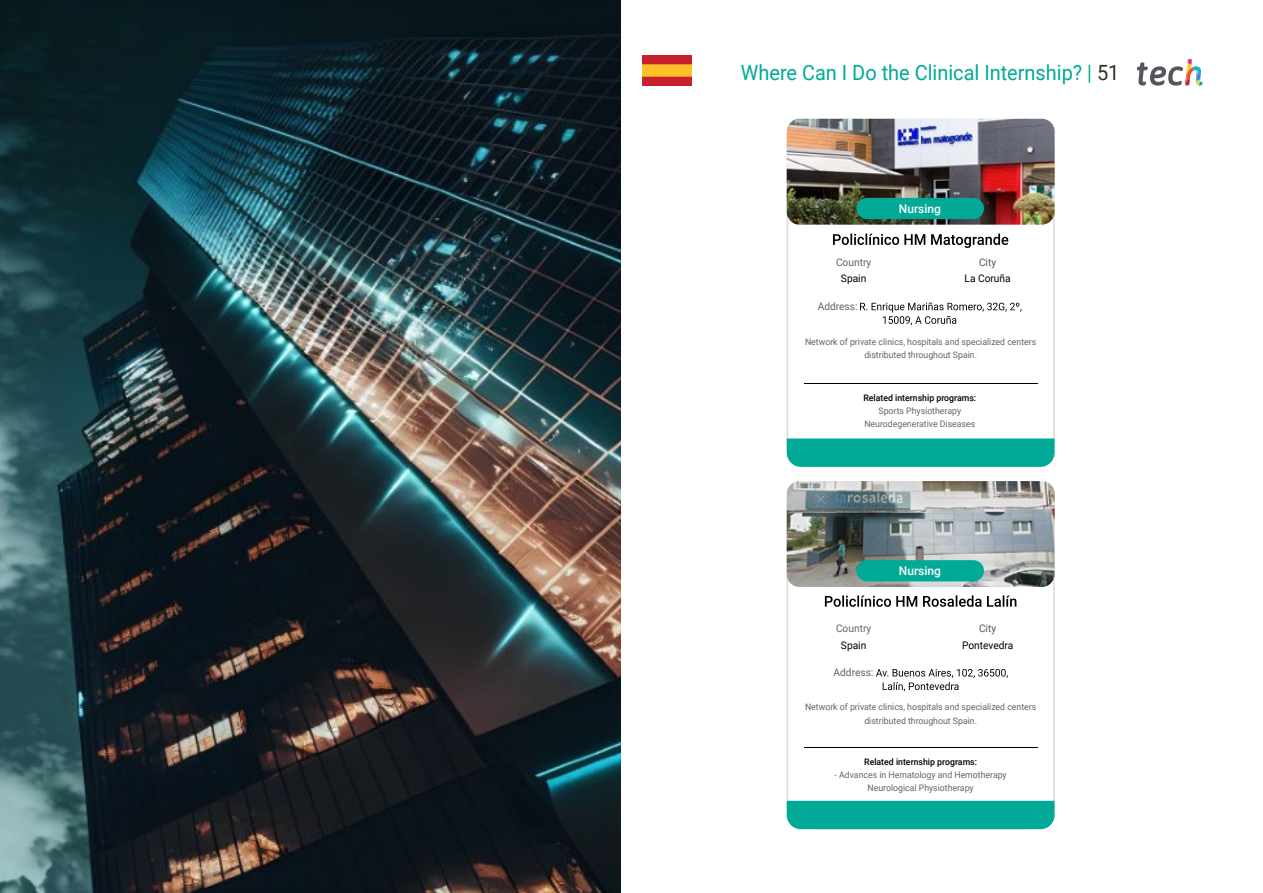
<style>
.page{position:relative;width:1263px;height:893px;background:#fff}
.page>*{position:absolute;margin:0;border:0;box-sizing:border-box;transform-origin:0 0}
.t1{font:21px "Roboto";color:#00a996;scale:.95 1}
.t2{font:500 12px "Roboto";color:#fff}
.t3{font:10.5px "Roboto";color:#61646a}
.t4{font:10.5px "Roboto";color:#000}
.t5{font:10.5px "Roboto";color:#52555b}
.t6{font:9px/13.5px "Roboto";color:#61646a;text-align:center}
.t7{font:500 9px "Roboto";color:#000}
.s1{color:#312e20}
</style>
<div class="page">
<img style="left:0;top:0;width:621px;height:893px">
<svg style="left:1137px;top:59px;width:65px;height:27px"></svg>
<svg style="left:786px;top:118px;width:269px;height:339px"></svg>
<img style="left:787px;top:119px;width:267px;height:106px">
<div style="left:856px;top:198px;width:128px;height:21px;background:#00aa97;border-radius:11px"></div>
<svg style="left:787px;top:438px;width:267px;height:29px;background:#07ac9a"></svg>
<hr style="left:804px;top:383px;width:233px;height:1px;background:#000">
<svg style="left:833px;top:234px;width:175px;height:14px"></svg>
<svg style="left:860px;top:302px;width:161px;height:23px"></svg>
<svg style="left:786px;top:490px;width:269px;height:340px"></svg>
<img style="left:787px;top:481px;width:267px;height:106px">
<div style="left:856px;top:560px;width:128px;height:21px;background:#00aa97;border-radius:11px"></div>
<div style="left:787px;top:801px;width:267px;height:28px;background:#00aa97"></div>
<hr style="left:804px;top:747px;width:233px;height:1px;background:#000">
<svg style="left:825px;top:595px;width:191px;height:12px"></svg>
<svg style="left:876px;top:669px;width:132px;height:22px"></svg>
<img style="left:642px;top:56px;width:49px;height:29px">
<h1 class="t1" style="left:741px;top:57px;width:400px">Where Can I Do the Clinical Internship? | <span class="s1">51</span></h1>
<p class="t3" style="left:836px;top:255px;width:37px">Country</p>
<p class="t4" style="left:841px;top:271px;width:27px">Spain</p>
<h2 class="t2" style="left:899px;top:200px;width:44px">Nursing</h2>
<p class="t5" style="left:979px;top:255px;width:19px">City</p>
<p class="t4" style="left:964px;top:271px;width:48px">La Coruña</p>
<p class="t3" style="left:818px;top:299px;width:41px">Address:</p>
<p class="t6" style="left:805px;top:334px;width:233px">Network of private clinics, hospitals and specialized centers distributed throughout Spain.</p>
<p class="t7" style="left:863px;top:391px;width:114px">Related internship programs:</p>
<p class="t6" style="left:864px;top:404px;width:112px">Sports Physiotherapy<br>Neurodegenerative Diseases</p>
<p class="t3" style="left:836px;top:621px;width:37px">Country</p>
<p class="t4" style="left:841px;top:638px;width:27px">Spain</p>
<h2 class="t2" style="left:899px;top:563px;width:44px">Nursing</h2>
<p class="t5" style="left:979px;top:621px;width:19px">City</p>
<p class="t4" style="left:962px;top:638px;width:53px">Pontevedra</p>
<p class="t3" style="left:833px;top:665px;width:41px">Address:</p>
<p class="t6" style="left:805px;top:700px;width:233px">Network of private clinics, hospitals and specialized centers distributed throughout Spain.</p>
<p class="t7" style="left:864px;top:755px;width:114px">Related internship programs:</p>
<p class="t6" style="left:835px;top:768px;width:174px">- Advances in Hematology and Hemotherapy<br>Neurological Physiotherapy</p>
</div>
